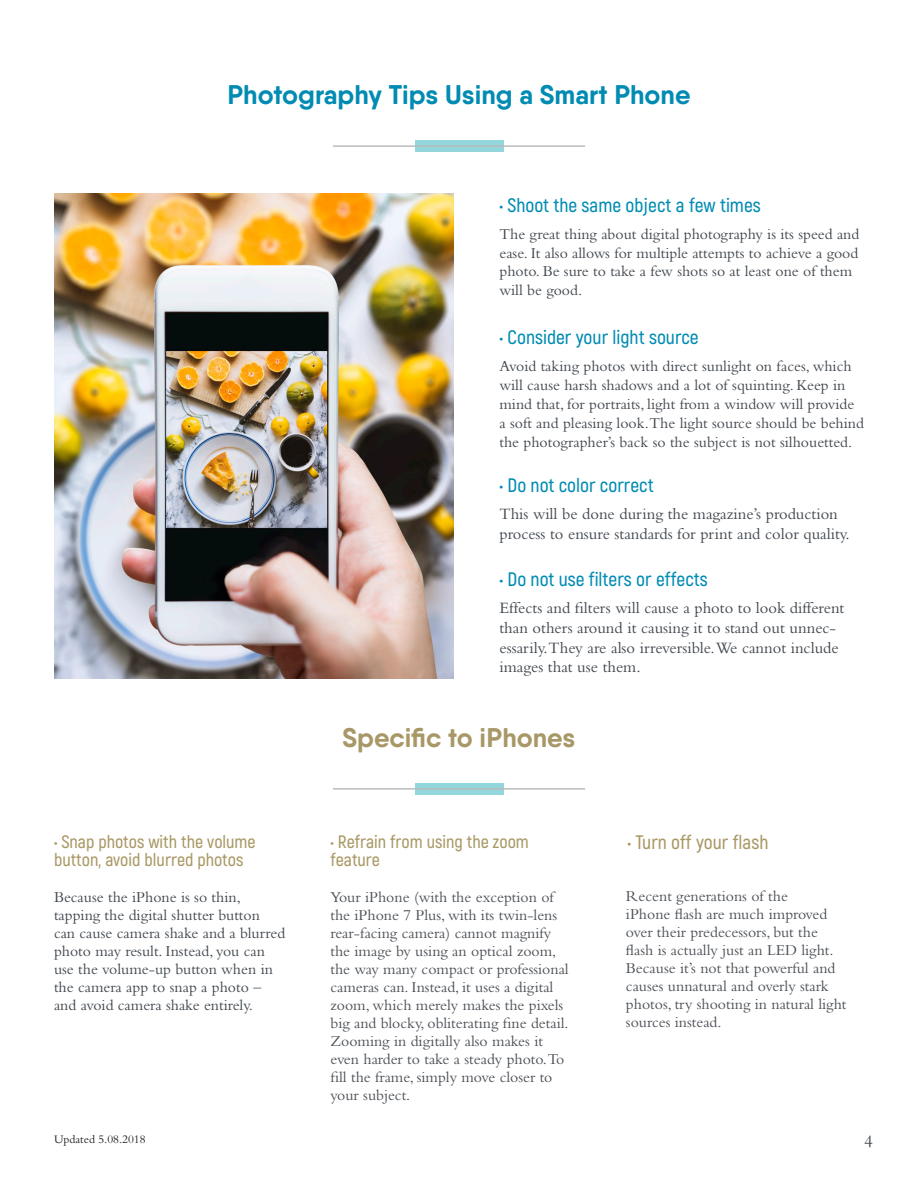
<style>
.page{position:relative;width:918px;height:1188px;background:#fff}
.page>*{position:absolute;margin:0;border:0;box-sizing:border-box;transform-origin:0 0}
.t1{font:700 27px "Qanelas Soft";color:#008bb3}
.t2{font:700 27px "Qanelas Soft";color:#a89867}
.t3{font:600 19.5px "Akrobat";color:#008bb3}
.t4{font:600 19.5px "Akrobat";color:#a99865}
.t5{font:600 18px/18px "Akrobat";color:#a99865}
.t6{font:18px "Bembo";color:#3f464d}
.t7{font:16.5px/19.8px "Bembo";color:#3f464d}
.t8{font:15.75px/18.9px "Bembo";color:#3f464d}
.t9{font:15.75px/18px "Bembo";color:#4a4f55}
.t10{font:12px "Bembo";color:#231f20}
</style>
<div class="page">
<img style="left:54px;top:194px;width:399px;height:485px">
<div style="left:415px;top:140px;width:88px;height:12px;background:#93d6dc"></div>
<hr style="left:333px;top:145px;width:252px;height:2px;background:#babbba">
<div style="left:415px;top:783px;width:88px;height:12px;background:#93d6dc"></div>
<hr style="left:333px;top:788px;width:252px;height:2px;background:#babbba">
<p class="t1" style="left:227px;top:78px;width:465px">Photography Tips Using a Smart Phone</p>
<p class="t3" style="left:500px;top:193px;width:263px">• Shoot the same object a few times</p>
<p class="t8" style="left:500px;top:224px;width:361px">The great thing about digital photography is its speed and ease. It also allows for multiple attempts to achieve a good photo. Be sure to take a few shots so at least one of them will be good.</p>
<p class="t3" style="left:499px;top:325px;width:201px">• Consider your light source</p>
<p class="t8" style="left:499px;top:356px;width:366px">Avoid taking photos with direct sunlight on faces, which will cause harsh shadows and a lot of squinting. Keep in mind that, for portraits, light from a window will provide a soft and pleasing look.The light source should be behind the photographer’s back so the subject is not silhouetted.</p>
<p class="t3" style="left:499px;top:474px;width:156px">• Do not color correct</p>
<p class="t7" style="left:499px;top:504px;width:352px">This will be done during the magazine’s production process to ensure standards for print and color quality.</p>
<p class="t3" style="left:499px;top:567px;width:210px">• Do not use filters or effects</p>
<p class="t7" style="left:499px;top:598px;width:346px">Effects and filters will cause a photo to look different than others around it causing it to stand out unnec&shy;essarily.They are also irreversible.We cannot include images that use them.</p>
<p class="t5" style="left:54px;top:832px;width:203px">• Snap photos with the volume button, avoid blurred photos</p>
<p class="t8" style="left:54px;top:887px;width:188px">Because the iPhone is so thin,</p>
<p class="t8" style="left:54px;top:905px;width:233px;line-height:18px">tapping the digital shutter button<br>can cause camera shake and a blurred photo may result. Instead, you can</p>
<p class="t8" style="left:54px;top:959px;width:220px;line-height:18px">use the volume-up button when in the camera app to snap a photo –</p>
<p class="t8" style="left:54px;top:995px;width:201px">and avoid camera shake entirely.</p>
<p class="t10" style="left:54px;top:1132px;width:93px">Updated 5.08.2018</p>
<p class="t2" style="left:342px;top:720px;width:235px">Specific to iPhones</p>
<p class="t5" style="left:330px;top:832px;width:200px">• Refrain from using the zoom feature</p>
<p class="t9" style="left:330px;top:888px;width:240px">Your iPhone (with the exception of the iPhone 7 Plus, with its twin-lens rear-facing camera) cannot magnify the image by using an optical zoom, the way many compact or professional cameras can. Instead, it uses a digital zoom, which merely makes the pixels big and blocky, obliterating fine detail.<br>Zooming in digitally also makes it even harder to take a steady photo.To fill the frame, simply move closer to your subject.</p>
<p class="t4" style="left:627px;top:831px;width:143px">• Turn off your flash</p>
<p class="t9" style="left:626px;top:887px;width:164px">Recent generations of the</p>
<p class="t9" style="left:626px;top:905px;width:222px">iPhone flash are much improved over their predecessors, but the flash is actually just an LED light.<br>Because it’s not that powerful and causes unnatural and overly stark photos, try shooting in natural light sources instead.</p>
<p class="t6" style="left:864px;top:1131px;width:10px">4</p>
</div>
